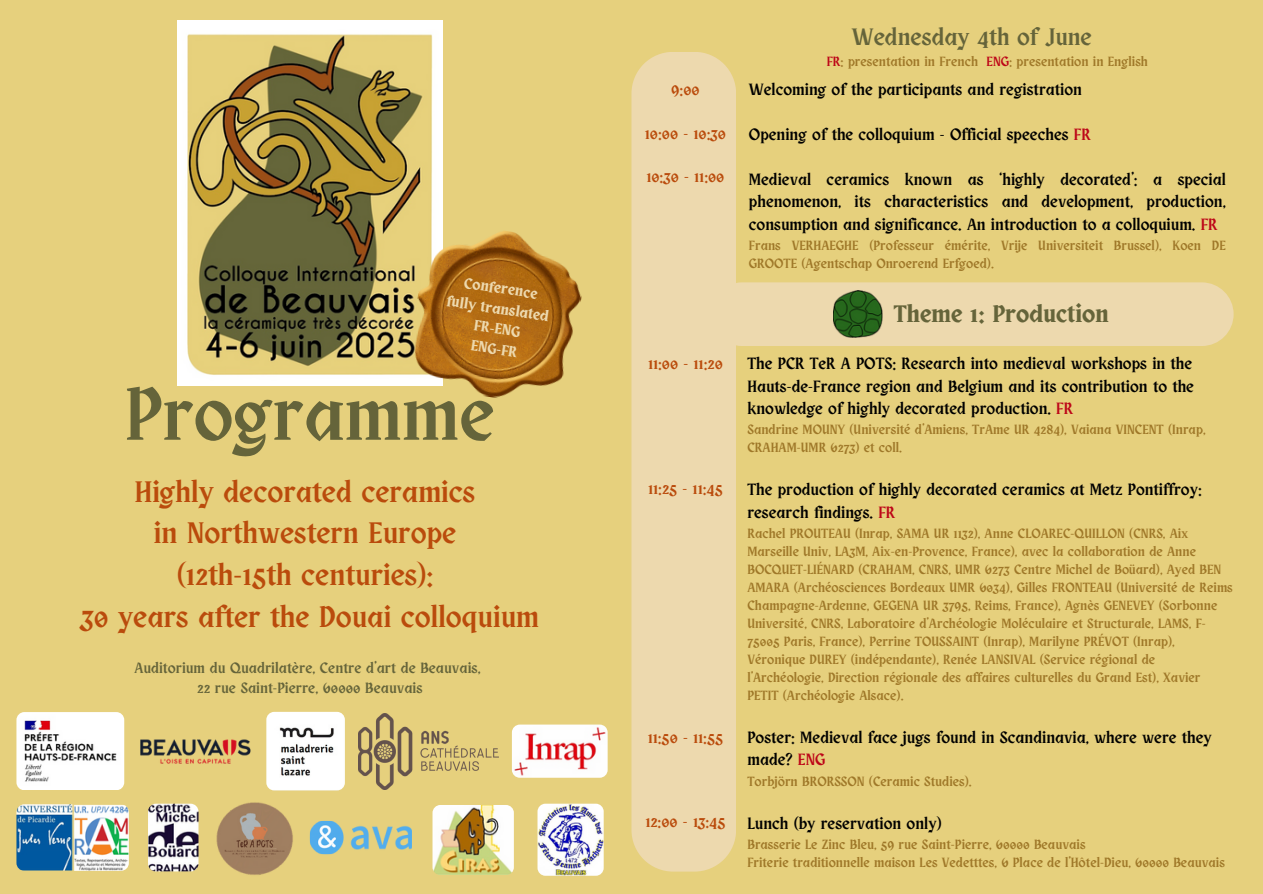
<style>
.page{position:relative;width:1263px;height:894px;background:#fff}
.page>*{position:absolute;margin:0;border:0;box-sizing:border-box;transform-origin:0 0}
.t1{font:75px "Obra Letra";color:#65643a}
.t2{font:30px/41.7px "Obra Letra";color:#ba4b0c;text-align:center}
.t3{font:24px "Obra Letra";color:#65643a}
.t4{font:700 24px "Obra Letra";color:#65643a}
.t5{font:16.5px/22.5px "Obra Letra";color:#000;text-align:justify}
.t6{font:16.5px "Obra Letra";color:#ba4b0c}
.t7{font:15px/20.2px "Obra Letra";color:#65643a;text-align:center}
.t8{font:700 15px/20.2px "Obra Letra";color:#edd9ae;text-align:center}
.t9{font:13.5px/18px "Obra Letra";color:#9f7829}
.s1{color:#bd0618}
</style>
<div class="page">
<div style="left:0;top:0;width:1263px;height:893px;background:#e6d07d"></div>
<img style="left:178px;top:20px;width:264px;height:365px">
<img style="left:16px;top:711px;width:108px;height:78px;border-radius:8px">
<img style="left:140px;top:739px;width:111px;height:25px">
<img style="left:512px;top:724px;width:95px;height:53px">
<img style="left:16px;top:804px;width:113px;height:66px;border-radius:8px">
<img style="left:148px;top:803px;width:50px;height:68px;border-radius:8px">
<img style="left:195px;top:794px;width:122px;height:85px;border-radius:8px">
<img style="left:432px;top:804px;width:81px;height:70px;border-radius:8px">
<img style="left:537px;top:803px;width:67px;height:72px;border-radius:8px">
<img style="left:310px;top:820px;width:102px;height:34px;border-radius:8px">
<svg style="left:631px;top:52px;width:105px;height:819px;background:#ecd8ab"></svg>
<div style="left:710px;top:282px;width:524px;height:64px;background:#edd9ae;border-radius:32px"></div>
<img style="left:834px;top:290px;width:48px;height:47px">
<img style="left:266px;top:711px;width:79px;height:79px;border-radius:8px">
<img style="left:358px;top:713px;width:141px;height:75px">
<img style="left:405px;top:219px;width:177px;height:179px">
<h6 class="t8" style="left:451px;top:272px;width:105px;rotate:8deg">Conference fully translated<br>FR-ENG</h6>
<h6 class="t8" style="left:472px;top:336px;width:48px;rotate:8deg">ENG-FR</h6>
<h2 class="t1" style="left:125px;top:381px;width:371px">Programme</h2>
<p class="t2" style="left:81px;top:472px;width:460px">Highly decorated ceramics<br>in Northwestern Europe<br>(12th-15th centuries):<br>30 years after the Douai colloquium</p>
<h6 class="t7" style="left:134px;top:658px;width:348px">Auditorium du Quadrilatère, Centre d'art de Beauvais,<br>22 rue Saint-Pierre, 60000 Beauvais</h6>
<p class="t6" style="left:671px;top:82px;width:30px">9:00</p>
<p class="t6" style="left:645px;top:126px;width:83px">10:00 - 10:30</p>
<p class="t6" style="left:646px;top:169px;width:80px">10:30 - 11:00</p>
<h6 class="t6" style="left:648px;top:356px;width:76px">11:00 - 11:20</h6>
<h6 class="t6" style="left:648px;top:480px;width:76px">11:25 - 11:45</h6>
<h6 class="t6" style="left:648px;top:729px;width:77px">11:50 - 11:55</h6>
<h6 class="t6" style="left:645px;top:814px;width:82px">12:00 - 13:45</h6>
<p class="t3" style="left:852px;top:26px;width:241px">Wednesday 4th of June</p>
<p class="t9" style="left:827px;top:54px;width:323px"><span class="s1">FR</span>: presentation in French <span class="s1">ENG</span>: presentation in English</p>
<p class="t5" style="left:749px;top:79px;width:335px">Welcoming of the participants and registration</p>
<p class="t5" style="left:749px;top:124px;width:343px">Opening of the colloquium - Official speeches <span class="s1">FR</span></p>
<h5 class="t5" style="left:749px;top:169px;width:478px">Medieval ceramics known as ‘highly decorated’: a special phenomenon, its characteristics and development, production, consumption and significance. An introduction to a colloquium. <span class="s1">FR</span></h5>
<h5 class="t9" style="left:749px;top:237px;width:478px">Frans VERHAEGHE (Professeur émérite, Vrije Universiteit Brussel), Koen DE<br>GROOTE (Agentschap Onroerend Erfgoed).</h5>
<h1 class="t4" style="left:894px;top:303px;width:216px">Theme 1: Production</h1>
<p class="t5" style="left:747px;top:353px;width:448px">The PCR TeR A POTS: Research into medieval workshops in the Hauts-de-France region and Belgium and its contribution to the knowledge of highly decorated production. <span class="s1">FR</span></p>
<p class="t9" style="left:747px;top:421px;width:460px">Sandrine MOUNY (Université d’Amiens, TrAme UR 4284), Vaiana VINCENT (Inrap,<br>CRAHAM-UMR 6273) et coll.</p>
<p class="t5" style="left:747px;top:479px;width:456px">The production of highly decorated ceramics at Metz Pontiffroy: research findings. <span class="s1">FR</span></p>
<p class="t9" style="left:747px;top:525px;width:487px">Rachel PROUTEAU (Inrap, SAMA UR 1132), Anne CLOAREC-QUILLON (CNRS, Aix Marseille Univ, LA3M, Aix-en-Provence, France), avec la collaboration de Anne BOCQUET-LIÉNARD (CRAHAM, CNRS, UMR 6273 Centre Michel de Boüard), Ayed BEN AMARA (Archéosciences Bordeaux UMR 6034), Gilles FRONTEAU (Université de Reims Champagne-Ardenne, GEGENA UR 3795, Reims, France), Agnès GENEVEY (Sorbonne Université, CNRS, Laboratoire d’Archéologie Moléculaire et Structurale, LAMS, F-75005 Paris, France), Perrine TOUSSAINT (Inrap), Marilyne PRÉVOT (Inrap), Véronique DUREY (indépendante), Renée LANSIVAL (Service régional de l’Archéologie, Direction régionale des affaires culturelles du Grand Est), Xavier PETIT (Archéologie Alsace).</p>
<p class="t5" style="left:747px;top:727px;width:466px">Poster: Medieval face jugs found in Scandinavia, where were they made? <span class="s1">ENG</span></p>
<p class="t9" style="left:747px;top:772px;width:226px">Torbjörn BRORSSON (Ceramic Studies).</p>
<p class="t5" style="left:747px;top:812px;width:196px">Lunch (by reservation only)</p>
<p class="t9" style="left:747px;top:835px;width:340px">Brasserie Le Zinc Bleu, 59 rue Saint-Pierre, 60000 Beauvais</p>
<h4 class="t9" style="left:747px;top:853px;width:479px">Friterie traditionnelle maison Les Vedetttes, 6 Place de l'Hôtel-Dieu, 60000 Beauvais</h4>
</div>
